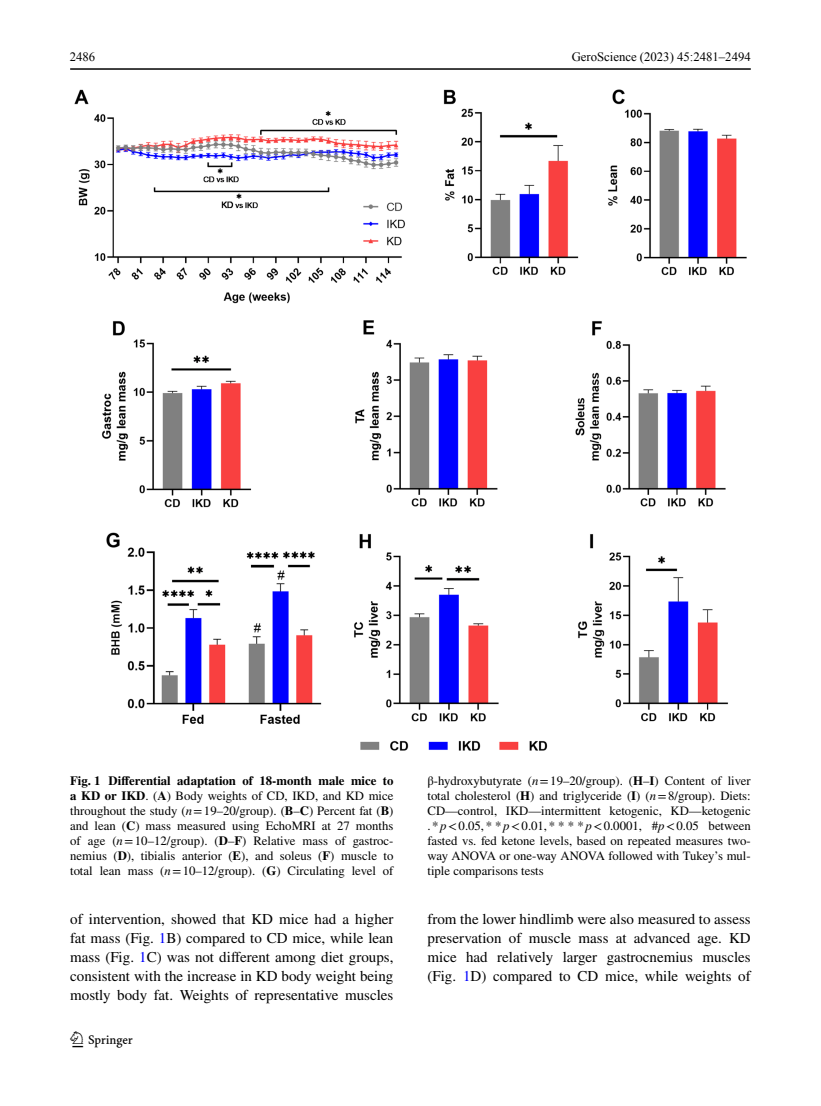
<style>
.page{position:relative;width:821px;height:1106px;background:#fff}
.page>*{position:absolute;margin:0;border:0;box-sizing:border-box;transform-origin:0 0}
.t1{font:22.5px "Springnew Regular 2";color:#000}
.t2{font:15px/18.8px "STIX";color:#000;text-align:justify}
.t3{font:12.75px/15px "STIX";color:#000;text-align:justify}
.t4{font:12.75px "Times New Roman";color:#000}
.t5{font:12.75px "Times New Roman PSMT2";color:#000}
.s1{font-weight:700}
.s2{font-style:italic}
.s3{color:#00f}
</style>
<div class="page">
<hr style="left:70px;top:68px;width:680px;height:2px;background:#000">
<img style="left:74px;top:89px;width:672px;height:661px">
<p class="t5" style="left:70px;top:53px;width:27px">2486</p>
<p class="t4" style="left:571px;top:53px;width:181px">GeroScience (2023) 45:2481–2494</p>
<p class="t3" style="left:70px;top:774px;width:325px"><span class="s1">Fig. 1 Differential adaptation of 18-month male mice to a KD or IKD</span>. (<span class="s1">A</span>) Body weights of CD, IKD, and KD mice throughout the study (<span class="s2">n</span>=19–20/group). (<span class="s1">B</span>–<span class="s1">C</span>) Percent fat (<span class="s1">B</span>) and lean (<span class="s1">C</span>) mass measured using EchoMRI at 27 months of age (<span class="s2">n</span>=10–12/group). (<span class="s1">D</span>–<span class="s1">F</span>) Relative mass of gastroc&shy;nemius (<span class="s1">D</span>), tibialis anterior (<span class="s1">E</span>), and soleus (<span class="s1">F</span>) muscle to total lean mass (<span class="s2">n</span>=10–12/group). (<span class="s1">G</span>) Circulating level of</p>
<p class="t3" style="left:427px;top:774px;width:325px">β-hydroxybutyrate (<span class="s2">n</span>=19–20/group). (<span class="s1">H</span>–<span class="s1">I</span>) Content of liver total cholesterol (<span class="s1">H</span>) and triglyceride (<span class="s1">I</span>) (<span class="s2">n</span>=8/group). Diets:<br>CD—control, IKD—intermittent ketogenic, KD—ketogenic .*<span class="s2">p</span>&lt;0.05,* *<span class="s2">p</span>&lt;0.01,* * * *<span class="s2">p</span>&lt;0.0001, #<span class="s2">p</span>&lt;0.05 between fasted vs. fed ketone levels, based on repeated measures two&shy;way ANOVA or one-way ANOVA followed with Tukey’s mul&shy;tiple comparisons tests</p>
<p class="t2" style="left:70px;top:911px;width:325px">of intervention, showed that KD mice had a higher fat mass (Fig. <span class="s3">1</span>B) compared to CD mice, while lean mass (Fig. <span class="s3">1</span>C) was not different among diet groups, consistent with the increase in KD body weight being mostly body fat. Weights of representative muscles</p>
<p class="t2" style="left:427px;top:911px;width:325px">from the lower hindlimb were also measured to assess preservation of muscle mass at advanced age. KD mice had relatively larger gastrocnemius muscles (Fig. <span class="s3">1</span>D) compared to CD mice, while weights of</p>
<h1 class="t1" style="left:72px;top:1031px;width:62px">1 3</h1>
</div>
